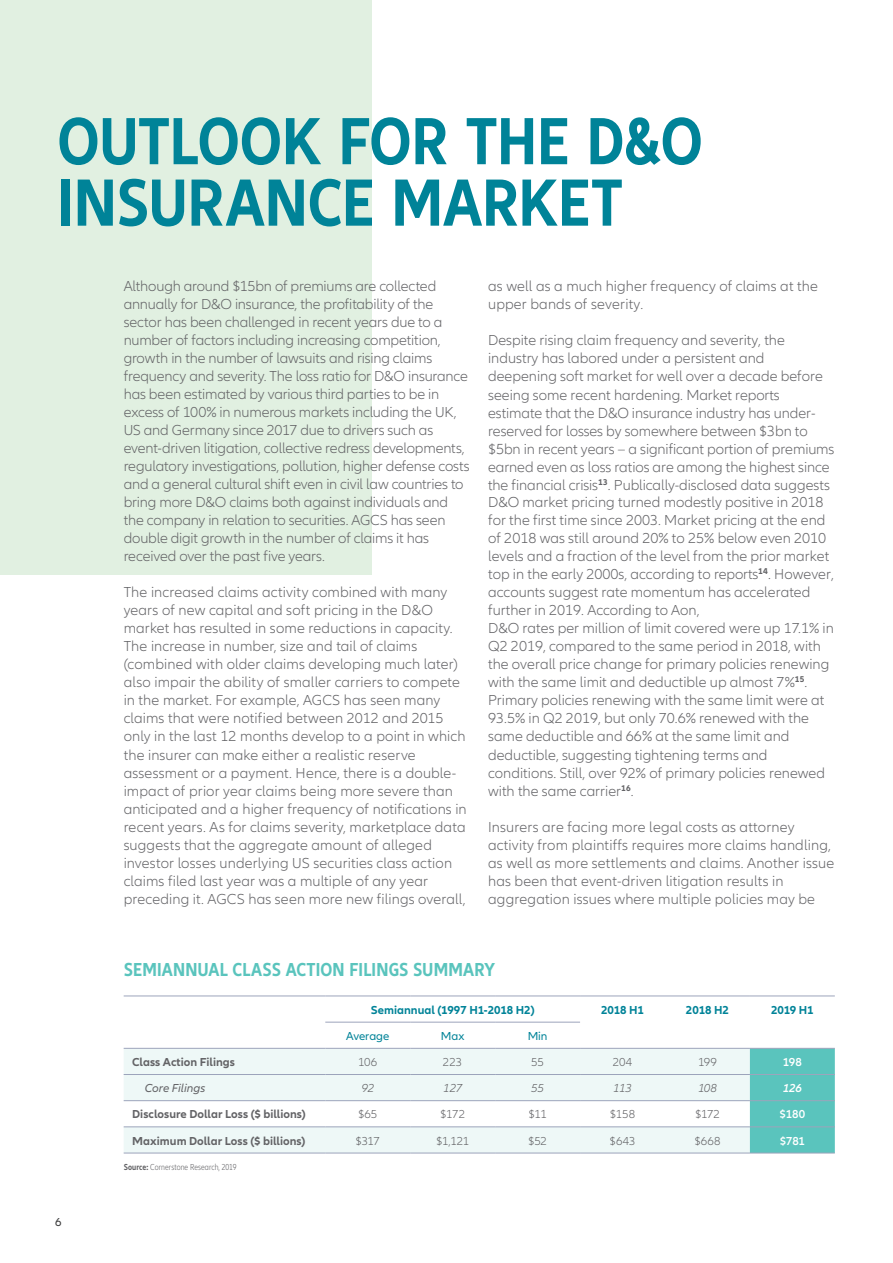
<style>
.page{position:relative;width:893px;height:1263px;background:#fff}
.page>*{position:absolute;margin:0;border:0;box-sizing:border-box;transform-origin:0 0}
.Headline_26pt{font:700 condensed 69.15px/61.5px "Allianz Neo";color:#008398}
.Typo_17pt{font:700 condensed 19.5px "Allianz Neo";letter-spacing:.01em;color:#5ac4bd}
.Copy{font:300 15px/18px "Allianz Neo";color:#636366}
.Typo_8pt{font:700 12px "Allianz Neo";letter-spacing:.005em;color:#636366}
.Typo_8pt-2{font:300 12px "Allianz Neo";letter-spacing:-.005em;color:#636366}
.Typo_8pt-3{font:700 12px "Allianz Neo";color:#008398}
.Typo_8pt-4{font:12px "Allianz Neo";color:#008398}
.Typo_8pt-5{font:italic 300 12px "Allianz Neo";letter-spacing:-.02em;color:#636366}
.Typo_8pt-6{font:600 12px "Allianz Neo";letter-spacing:-.015em;color:#fff}
.Typo_8pt-7{font:italic 12px "Allianz Neo";color:#636366}
.Typo_8pt-8{font:italic 600 12px "Allianz Neo";color:#fff}
.t1{font:12px "Allianz Neo";color:#3e3e3f}
.Typo_8pt-9{font:300 condensed 9px "Allianz Neo";letter-spacing:.01em;color:#636366}
.s1{font-weight:700}
</style>
<div class="page">
<hr style="left:892px;top:651px;width:1px;height:612px;background:#00b5cb">
<div style="left:0;top:0;width:372px;height:575px;background:#e1f0e1"></div>
<svg style="left:124px;top:1049px;width:626px;height:104px;fill:#eef8f7"></svg>
<div style="left:750px;top:1049px;width:85px;height:104px;background:#5ac4bd"></div>
<hr style="left:124px;top:996px;width:201px;height:1px;background:#9ca4bb">
<hr style="left:325px;top:996px;width:85px;height:1px;background:#9ca4bb">
<hr style="left:410px;top:996px;width:85px;height:1px;background:#9ca4bb">
<hr style="left:495px;top:996px;width:85px;height:1px;background:#9ca4bb">
<hr style="left:580px;top:996px;width:85px;height:1px;background:#9ca4bb">
<hr style="left:665px;top:996px;width:85px;height:1px;background:#9ca4bb">
<hr style="left:750px;top:996px;width:85px;height:1px;background:#9ca4bb">
<hr style="left:325px;top:1022px;width:85px;height:1px;background:#9ca4bb">
<hr style="left:410px;top:1022px;width:85px;height:1px;background:#9ca4bb">
<hr style="left:495px;top:1022px;width:85px;height:1px;background:#9ca4bb">
<hr style="left:124px;top:1048px;width:201px;height:1px;background:#9ca4bb">
<hr style="left:325px;top:1048px;width:85px;height:1px;background:#9ca4bb">
<hr style="left:410px;top:1048px;width:85px;height:1px;background:#9ca4bb">
<hr style="left:495px;top:1048px;width:85px;height:1px;background:#9ca4bb">
<hr style="left:580px;top:1048px;width:85px;height:1px;background:#9ca4bb">
<hr style="left:665px;top:1048px;width:85px;height:1px;background:#9ca4bb">
<hr style="left:750px;top:1048px;width:85px;height:1px;background:#9ca4bb">
<hr style="left:124px;top:1074px;width:201px;height:1px;background:#9ca4bb">
<hr style="left:325px;top:1074px;width:85px;height:1px;background:#9ca4bb">
<hr style="left:410px;top:1074px;width:85px;height:1px;background:#9ca4bb">
<hr style="left:495px;top:1074px;width:85px;height:1px;background:#9ca4bb">
<hr style="left:580px;top:1074px;width:85px;height:1px;background:#9ca4bb">
<hr style="left:665px;top:1074px;width:85px;height:1px;background:#9ca4bb">
<hr style="left:750px;top:1074px;width:85px;height:1px;background:#9ca4bb">
<hr style="left:124px;top:1100px;width:201px;height:1px;background:#9ca4bb">
<hr style="left:325px;top:1100px;width:85px;height:1px;background:#9ca4bb">
<hr style="left:410px;top:1100px;width:85px;height:1px;background:#9ca4bb">
<hr style="left:495px;top:1100px;width:85px;height:1px;background:#9ca4bb">
<hr style="left:580px;top:1100px;width:85px;height:1px;background:#9ca4bb">
<hr style="left:665px;top:1100px;width:85px;height:1px;background:#9ca4bb">
<hr style="left:750px;top:1100px;width:85px;height:1px;background:#9ca4bb">
<hr style="left:124px;top:1126px;width:201px;height:1px;background:#9ca4bb">
<hr style="left:325px;top:1126px;width:85px;height:1px;background:#9ca4bb">
<hr style="left:410px;top:1126px;width:85px;height:1px;background:#9ca4bb">
<hr style="left:495px;top:1126px;width:85px;height:1px;background:#9ca4bb">
<hr style="left:580px;top:1126px;width:85px;height:1px;background:#9ca4bb">
<hr style="left:665px;top:1126px;width:85px;height:1px;background:#9ca4bb">
<hr style="left:750px;top:1126px;width:85px;height:1px;background:#9ca4bb">
<hr style="left:124px;top:1153px;width:201px;height:1px;background:#9ca4bb">
<hr style="left:325px;top:1153px;width:85px;height:1px;background:#9ca4bb">
<hr style="left:410px;top:1153px;width:85px;height:1px;background:#9ca4bb">
<hr style="left:495px;top:1153px;width:85px;height:1px;background:#9ca4bb">
<hr style="left:580px;top:1153px;width:85px;height:1px;background:#9ca4bb">
<hr style="left:665px;top:1153px;width:85px;height:1px;background:#9ca4bb">
<hr style="left:750px;top:1153px;width:85px;height:1px;background:#9ca4bb">
<p class="Headline_26pt" style="left:57px;top:112px;width:647px">OUTLOOK FOR THE D&amp;O<br>INSURANCE MARKET</p>
<p class="Copy" style="left:124px;top:278px;width:348px">Although around $15bn of premiums are collected annually for D&amp;O insurance, the profitability of the sector has been challenged in recent years due to a number of factors including increasing competition, growth in the number of lawsuits and rising claims frequency and severity. The loss ratio for D&amp;O insurance has been estimated by various third parties to be in excess of 100% in numerous markets including the UK, US and Germany since 2017 due to drivers such as event-driven litigation, collective redress developments, regulatory investigations, pollution, higher defense costs and a general cultural shift even in civil law countries to bring more D&amp;O claims both against individuals and the company in relation to securities. AGCS has seen double digit growth in the number of claims it has received over the past five years.</p>
<p class="Copy" style="left:124px;top:584px;width:345px">The increased claims activity combined with many years of new capital and soft pricing in the D&amp;O market has resulted in some reductions in capacity.<br>The increase in number, size and tail of claims (combined with older claims developing much later) also impair the ability of smaller carriers to compete in the market. For example, AGCS has seen many claims that were notified between 2012 and 2015 only in the last 12 months develop to a point in which the insurer can make either a realistic reserve assessment or a payment. Hence, there is a double&shy;impact of prior year claims being more severe than anticipated and a higher frequency of notifications in recent years. As for claims severity, marketplace data suggests that the aggregate amount of alleged investor losses underlying US securities class action claims filed last year was a multiple of any year preceding it. AGCS has seen more new filings overall,</p>
<p class="Copy" style="left:488px;top:278px;width:331px">as well as a much higher frequency of claims at the upper bands of severity.</p>
<p class="Copy" style="left:488px;top:332px;width:348px">Despite rising claim frequency and severity, the industry has labored under a persistent and deepening soft market for well over a decade before seeing some recent hardening. Market reports estimate that the D&amp;O insurance industry has under&shy;reserved for losses by somewhere between $3bn to $5bn in recent years – a significant portion of premiums earned even as loss ratios are among the highest since the financial crisis<sup>13</sup>. Publically-disclosed data suggests D&amp;O market pricing turned modestly positive in 2018 for the first time since 2003. Market pricing at the end of 2018 was still around 20% to 25% below even 2010 levels and a fraction of the level from the prior market top in the early 2000s, according to reports<sup>14</sup>. However, accounts suggest rate momentum has accelerated further in 2019. According to Aon,<br>D&amp;O rates per million of limit covered were up 17.1% in Q2 2019, compared to the same period in 2018, with the overall price change for primary policies renewing with the same limit and deductible up almost 7%<sup>15</sup>.<br>Primary policies renewing with the same limit were at 93.5% in Q2 2019, but only 70.6% renewed with the same deductible and 66% at the same limit and deductible, suggesting tightening terms and conditions. Still, over 92% of primary policies renewed with the same carrier<sup>16</sup>.</p>
<p class="Copy" style="left:488px;top:818px;width:348px">Insurers are facing more legal costs as attorney activity from plaintiffs requires more claims handling, as well as more settlements and claims. Another issue has been that event-driven litigation results in aggregation issues where multiple policies may be</p>
<p class="t1" style="left:55px;top:1215px;width:8px">6</p>
<p class="Typo_17pt" style="left:124px;top:958px;width:373px">SEMIANNUAL CLASS ACTION FILINGS SUMMARY</p>
<p class="Typo_8pt-3" style="left:371px;top:1003px;width:165px">Semiannual (1997 H1-2018 H2)</p>
<p class="Typo_8pt-3" style="left:601px;top:1003px;width:44px">2018 H1</p>
<p class="Typo_8pt-3" style="left:686px;top:1003px;width:45px">2018 H2</p>
<p class="Typo_8pt-3" style="left:771px;top:1003px;width:44px">2019 H1</p>
<p class="Typo_8pt-4" style="left:346px;top:1029px;width:45px">Average</p>
<p class="Typo_8pt-4" style="left:441px;top:1029px;width:25px">Max</p>
<p class="Typo_8pt-4" style="left:528px;top:1029px;width:21px">Min</p>
<p class="Typo_8pt" style="left:132px;top:1055px;width:104px">Class Action Filings</p>
<p class="Typo_8pt-2" style="left:358px;top:1055px;width:21px">106</p>
<p class="Typo_8pt-2" style="left:443px;top:1055px;width:21px">223</p>
<p class="Typo_8pt-2" style="left:531px;top:1055px;width:14px">55</p>
<p class="Typo_8pt-2" style="left:613px;top:1055px;width:21px">204</p>
<p class="Typo_8pt-2" style="left:698px;top:1055px;width:20px">199</p>
<p class="Typo_8pt-6" style="left:783px;top:1055px;width:20px">198</p>
<p class="Typo_8pt-7" style="left:145px;top:1081px;width:62px">Core Filings</p>
<p class="Typo_8pt-5" style="left:361px;top:1081px;width:14px">92</p>
<p class="Typo_8pt-5" style="left:443px;top:1081px;width:20px">127</p>
<p class="Typo_8pt-5" style="left:531px;top:1081px;width:14px">55</p>
<p class="Typo_8pt-5" style="left:613px;top:1081px;width:20px">113</p>
<p class="Typo_8pt-5" style="left:698px;top:1081px;width:20px">108</p>
<p class="Typo_8pt-8" style="left:783px;top:1081px;width:21px">126</p>
<p class="Typo_8pt" style="left:132px;top:1107px;width:175px">Disclosure Dollar Loss ($ billions)</p>
<p class="Typo_8pt-2" style="left:358px;top:1107px;width:21px">$65</p>
<p class="Typo_8pt-2" style="left:440px;top:1107px;width:26px">$172</p>
<p class="Typo_8pt-2" style="left:528px;top:1107px;width:20px">$11</p>
<p class="Typo_8pt-2" style="left:610px;top:1107px;width:27px">$158</p>
<p class="Typo_8pt-2" style="left:695px;top:1107px;width:26px">$172</p>
<p class="Typo_8pt-6" style="left:780px;top:1107px;width:27px">$180</p>
<p class="Typo_8pt" style="left:132px;top:1133px;width:175px">Maximum Dollar Loss ($ billions)</p>
<p class="Typo_8pt-2" style="left:355px;top:1134px;width:26px">$317</p>
<p class="Typo_8pt-2" style="left:436px;top:1134px;width:35px">$1,121</p>
<p class="Typo_8pt-2" style="left:528px;top:1134px;width:20px">$52</p>
<p class="Typo_8pt-2" style="left:610px;top:1134px;width:27px">$643</p>
<p class="Typo_8pt-2" style="left:694px;top:1134px;width:27px">$668</p>
<p class="Typo_8pt-6" style="left:780px;top:1133px;width:27px">$781</p>
<p class="Typo_8pt-9" style="left:124px;top:1162px;width:114px"><span class="s1">Source:</span> Cornerstone Research, 2019</p>
</div>
